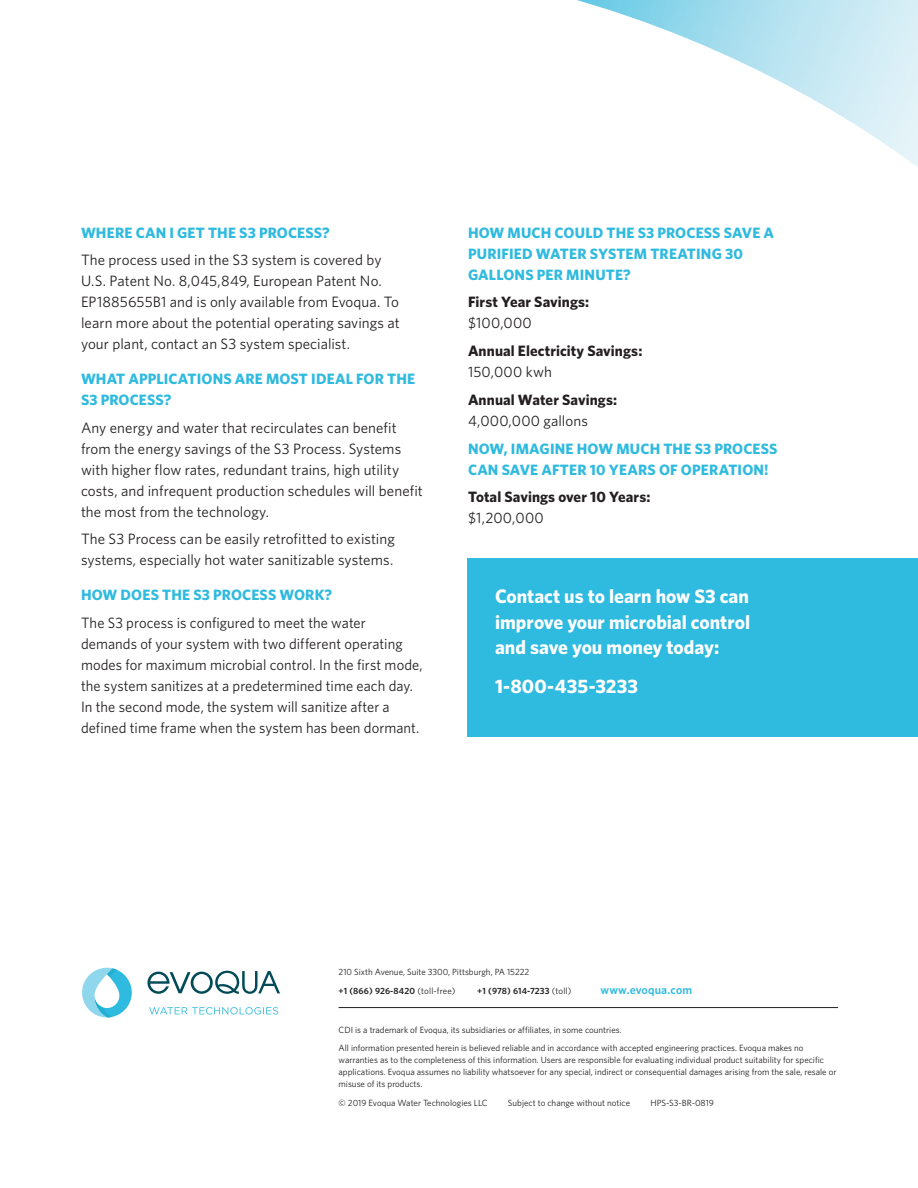
<style>
.page{position:relative;width:918px;height:1188px;background:#fff}
.page>*{position:absolute;margin:0;border:0;box-sizing:border-box;transform-origin:0 0}
.Body{font:700 19.5px/25.5px "Whitney";color:#fff;text-align:justify}
.Body-2{font:15px/21px "Whitney";letter-spacing:.005em;color:#231f20}
.Subhead{font:700 15px/21px "Whitney";letter-spacing:.01em;color:#2fbadf}
.Body-3{font:700 15px/21px "Whitney";letter-spacing:.005em;color:#231f20}
.evoqua_com{font:600 12px "Whitney";letter-spacing:.015em;color:#2fbadf}
.Mission_Statement_Le{font:9px/12px "Whitney";color:#231f20}
.evoqua_com-2{font:600 9px "Whitney";letter-spacing:.015em;color:#231f20}
.s1{font-weight:400}
</style>
<div class="page">
<div style="left:468px;top:559px;width:450px;height:178px;background:#2fbadf"></div>
<svg style="left:577px;top:0;width:341px;height:167px"></svg>
<hr style="left:339px;top:1007px;width:499px;height:1px;background:#231f20">
<svg style="left:147px;top:971px;width:133px;height:23px"></svg>
<svg style="left:149px;top:1007px;width:129px;height:8px"></svg>
<svg style="left:82px;top:968px;width:50px;height:49px"></svg>
<p class="Subhead" style="left:81px;top:222px;width:250px">WHERE CAN I GET THE S3 PROCESS?</p>
<p class="Body-2" style="left:81px;top:249px;width:320px">The process used in the S3 system is covered by U.S. Patent No. 8,045,849, European Patent No.<br>EP1885655B1 and is only available from Evoqua. To learn more about the potential operating savings at your plant, contact an S3 system specialist.</p>
<p class="Subhead" style="left:81px;top:368px;width:336px">WHAT APPLICATIONS ARE MOST IDEAL FOR THE<br>S3 PROCESS?</p>
<p class="Body-2" style="left:81px;top:417px;width:343px">Any energy and water that recirculates can benefit from the energy savings of the S3 Process. Systems with higher flow rates, redundant trains, high utility costs, and infrequent production schedules will benefit the most from the technology.</p>
<p class="Body-2" style="left:81px;top:528px;width:315px">The S3 Process can be easily retrofitted to existing systems, especially hot water sanitizable systems.</p>
<p class="Subhead" style="left:81px;top:584px;width:253px">HOW DOES THE S3 PROCESS WORK?</p>
<p class="Body-2" style="left:81px;top:612px;width:343px">The S3 process is configured to meet the water demands of your system with two different operating modes for maximum microbial control. In the first mode, the system sanitizes at a predetermined time each day.<br>In the second mode, the system will sanitize after a defined time frame when the system has been dormant.</p>
<p class="Subhead" style="left:468px;top:222px;width:308px">HOW MUCH COULD THE S3 PROCESS SAVE A<br>PURIFIED WATER SYSTEM TREATING 30<br>GALLONS PER MINUTE?</p>
<p class="Body-3" style="left:468px;top:291px;width:123px">First Year Savings: <span class="s1">$100,000</span></p>
<p class="Body-3" style="left:468px;top:340px;width:176px">Annual Electricity Savings:<br><span class="s1">150,000 kwh</span></p>
<p class="Body-3" style="left:468px;top:389px;width:151px">Annual Water Savings:<br><span class="s1">4,000,000 gallons</span></p>
<p class="Subhead" style="left:468px;top:438px;width:311px">NOW, IMAGINE HOW MUCH THE S3 PROCESS<br>CAN SAVE AFTER 10 YEARS OF OPERATION!</p>
<p class="Body-3" style="left:468px;top:486px;width:184px">Total Savings over 10 Years: <span class="s1">$1,200,000</span></p>
<p class="Body" style="left:495px;top:583px;width:257px">Contact us to learn how S3 can improve your microbial control and save you money today:</p>
<p class="Body" style="left:495px;top:673px;width:144px">1-800-435-3233</p>
<p class="Mission_Statement_Le" style="left:339px;top:966px;width:192px">210 Sixth Avenue, Suite 3300, Pittsburgh, PA 15222</p>
<p class="evoqua_com-2" style="left:339px;top:985px;width:118px">+1 (866) 926-8420 <span class="s1">(toll-free)</span></p>
<p class="evoqua_com-2" style="left:477px;top:985px;width:96px">+1 (978) 614-7233 <span class="s1">(toll)</span></p>
<p class="evoqua_com" style="left:601px;top:982px;width:93px">www.evoqua.com</p>
<p class="Mission_Statement_Le" style="left:339px;top:1023px;width:285px">CDI is a trademark of Evoqua, its subsidiaries or affiliates, in some countries.</p>
<p class="Mission_Statement_Le" style="left:339px;top:1042px;width:499px">All information presented herein is believed reliable and in accordance with accepted engineering practices. Evoqua makes no warranties as to the completeness of this information. Users are responsible for evaluating individual product suitability for specific applications. Evoqua assumes no liability whatsoever for any special, indirect or consequential damages arising from the sale, resale or misuse of its products.</p>
<p class="Mission_Statement_Le" style="left:339px;top:1097px;width:151px">© 2019 Evoqua Water Technologies LLC</p>
<p class="Mission_Statement_Le" style="left:508px;top:1097px;width:124px">Subject to change without notice</p>
<p class="Mission_Statement_Le" style="left:650px;top:1097px;width:65px">HPS-S3-BR-0819</p>
</div>
